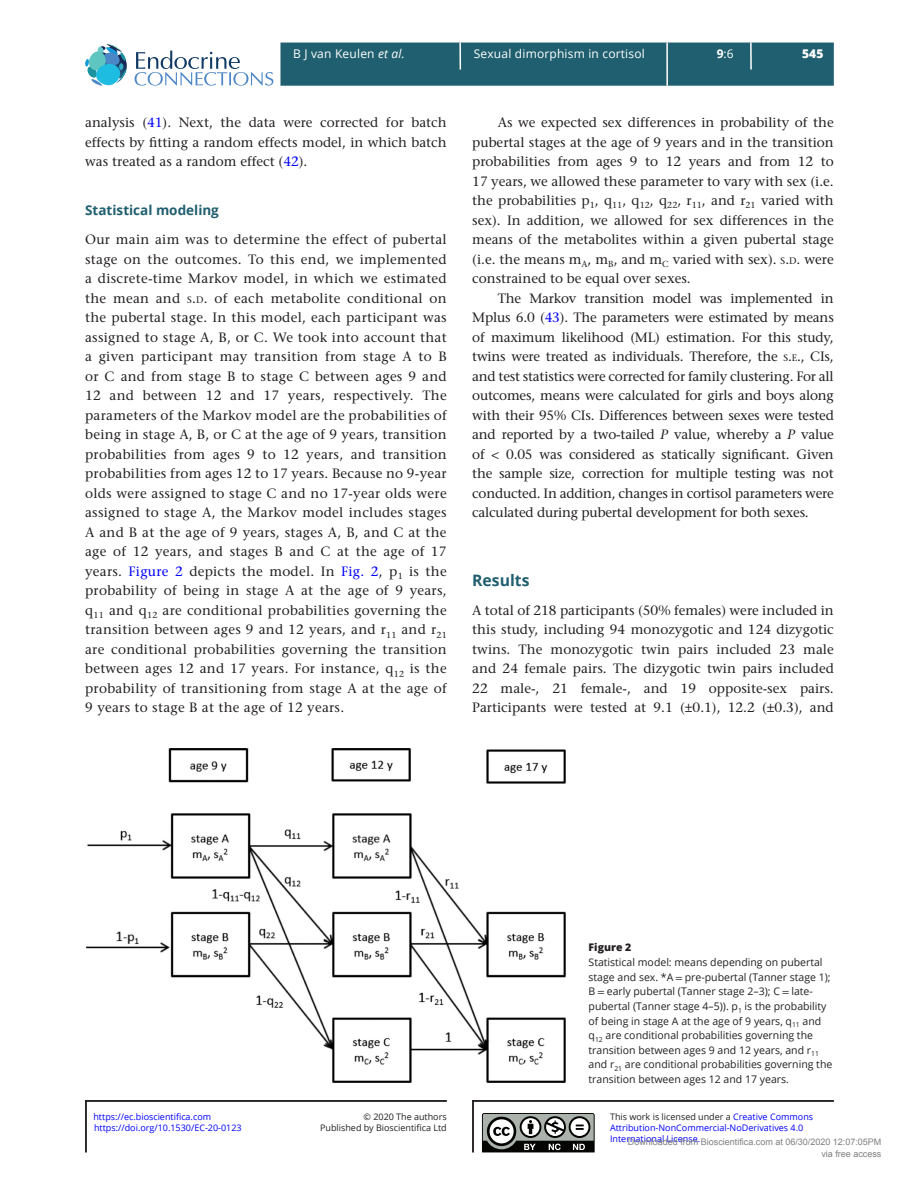
<style>
.page{position:relative;width:919px;height:1187px;background:#fff}
.page>*{position:absolute;margin:0;border:0;box-sizing:border-box;transform-origin:0 0}
.t1{font:700 15.75px "Open Sans";color:#205f6f}
.TXT{font:500 13.5px/19.5px "Stone Serif Std";color:#231f20;text-align:justify}
.TXI{font:500 13.5px/19.5px "Stone Serif Std";letter-spacing:-.01em;color:#231f20;text-align:justify}
.t2{font:700 13.5px "Open Sans";color:#205f6f}
.t3{font:12px "Open Sans";letter-spacing:.015em;color:#fff}
.t4{font:800 12px "Open Sans";color:#fff}
.FC{font:10.5px/14.7px "Open Sans";color:#231f20}
.FC-2{font:800 10.5px "Open Sans";color:#231f20}
.t5{font:9px/11.2px "Open Sans";color:#00f}
.t6{font:9px/12px "Arial";color:#808080;text-align:right}
.t7{font:9px/11.6px "Open Sans";color:#231f20;text-align:right}
.s1{font-style:italic}
.s2{font-weight:700}
.s3{color:#00f}
.s4{font-size:9.45px}
.s5{font-style:inherit}
.s6{font-family:"STIX General"}
.s7{color:#231f20}
</style>
<div class="page">
<div style="left:280px;top:43px;width:553px;height:43px;background:#205f6f;border:2px solid #205f6f"></div>
<svg style="left:750px;top:43px;width:1px;height:27px"></svg>
<hr style="left:459px;top:43px;width:2px;height:27px;background:#fff">
<svg style="left:134px;top:51px;width:139px;height:35px"></svg>
<svg style="left:85px;top:44px;width:42px;height:42px"></svg>
<hr style="left:666px;top:43px;width:2px;height:43px;background:#fff">
<img style="left:86px;top:748px;width:480px;height:334px">
<hr style="left:85px;top:1100px;width:361px;height:1px;background:#231f20">
<hr style="left:85px;top:1100px;width:2px;height:52px;background:#231f20">
<hr style="left:472px;top:1100px;width:361px;height:1px;background:#231f20">
<hr style="left:472px;top:1100px;width:1px;height:52px;background:#231f20">
<svg style="left:482px;top:1113px;width:113px;height:40px"></svg>
<p class="t3" style="left:293px;top:46px;width:113px">B J van Keulen <span class="s1">et al.</span></p>
<p class="t3" style="left:474px;top:46px;width:172px">Sexual dimorphism in cortisol</p>
<p class="t4" style="left:802px;top:45px;width:23px">545</p>
<p class="t3" style="left:716px;top:46px;width:18px"><span class="s2">9</span>:6</p>
<p class="TXT" style="left:85px;top:113px;width:363px">analysis (<span class="s3">41</span>). Next, the data were corrected for batch effects by fitting a random effects model, in which batch was treated as a random effect (<span class="s3">42</span>).</p>
<h2 class="t2" style="left:85px;top:200px;width:135px">Statistical modeling</h2>
<p class="TXT" style="left:85px;top:230px;width:363px">Our main aim was to determine the effect of pubertal stage on the outcomes. To this end, we implemented a discrete-time Markov model, in which we estimated the mean and <span class="s4">S</span><span class="s5">.</span><span class="s4">D</span><span class="s5">.</span> of each metabolite conditional on the pubertal stage. In this model, each participant was assigned to stage A, B, or C. We took into account that a given participant may transition from stage A to B or C and from stage B to stage C between ages 9 and 12 and between 12 and 17 years, respectively. The parameters of the Markov model are the probabilities of being in stage A, B, or C at the age of 9 years, transition probabilities from ages 9 to 12 years, and transition probabilities from ages 12 to 17 years. Because no 9-year olds were assigned to stage C and no 17-year olds were assigned to stage A, the Markov model includes stages A and B at the age of 9 years, stages A, B, and C at the age of 12 years, and stages B and C at the age of 17 years. <span class="s3">Figure 2</span> depicts the model. In <span class="s3">Fig. 2</span>, p<sub>1</sub> is the probability of being in stage A at the age of 9 years, q<sub>11</sub> and q<sub>12</sub> are conditional probabilities governing the transition between ages 9 and 12 years, and r<sub>11</sub> and r<sub>21 </sub>are conditional probabilities governing the transition between ages 12 and 17 years. For instance, q<sub>12</sub> is the probability of transitioning from stage A at the age of 9 years to stage B at the age of 12 years.</p>
<p class="TXI" style="left:472px;top:113px;width:363px;text-indent:26px">As we expected sex differences in probability of the pubertal stages at the age of 9 years and in the transition probabilities from ages 9 to 12 years and from 12 to 17 years, we allowed these parameter to vary with sex (i.e. the probabilities p<sub>1</sub>, q<sub>11</sub>, q<sub>12</sub>, q<sub>22</sub>, r<sub>11</sub>, and r<sub>21</sub> varied with sex). In addition, we allowed for sex differences in the means of the metabolites within a given pubertal stage (i.e. the means m<sub>A</sub>, m<sub>B</sub>, and m<sub>C</sub> varied with sex). <span class="s4">S</span><span class="s5">.</span><span class="s4">D</span><span class="s5">.</span> were constrained to be equal over sexes.</p>
<p class="TXI" style="left:472px;top:288px;width:363px;text-indent:26px">The Markov transition model was implemented in Mplus 6.0 (<span class="s3">43</span>). The parameters were estimated by means of maximum likelihood (ML) estimation. For this study, twins were treated as individuals. Therefore, the <span class="s4">S</span><span class="s5">.</span><span class="s4">E</span><span class="s5">.</span>, CIs, and test statistics were corrected for family clustering. For all outcomes, means were calculated for girls and boys along with their 95% CIs. Differences between sexes were tested and reported by a two-tailed <span class="s1">P</span> value, whereby a <span class="s1">P</span> value of &lt; 0.05 was considered as statically significant. Given the sample size, correction for multiple testing was not conducted. In addition, changes in cortisol parameters were calculated during pubertal development for both sexes.</p>
<h1 class="t1" style="left:472px;top:568px;width:59px">Results</h1>
<p class="TXT" style="left:472px;top:600px;width:363px">A total of 218 participants (50% females) were included in this study, including 94 monozygotic and 124 dizygotic twins. The monozygotic twin pairs included 23 male and 24 female pairs. The dizygotic twin pairs included 22 male-, 21 female-, and 19 opposite-sex pairs.<br>Participants were tested at 9.1 (±0.1), 12.2 (±0.3), and</p>
<p class="t5" style="left:93px;top:1110px;width:119px">https://ec.bioscientifica.com</p>
<p class="t7" style="left:320px;top:1110px;width:128px">© 2020 The authors<br>Published by Bioscientifica Ltd</p>
<p class="t5" style="left:94px;top:1122px;width:149px">https://doi.org/10.1530/EC-20-0123</p>
<p class="FC-2" style="left:588px;top:939px;width:44px">Figure 2</p>
<p class="FC" style="left:588px;top:954px;width:245px">Statistical model: means depending on pubertal stage and sex. *A <span class="s6">=</span> pre-pubertal (Tanner stage 1); B <span class="s6">=</span> early pubertal (Tanner stage 2–3); C <span class="s6">=</span> late&shy;pubertal (Tanner stage 4–5)). p<sub>1</sub> is the probability of being in stage A at the age of 9 years, q<sub>11</sub> and q<sub>12</sub> are conditional probabilities governing the transition between ages 9 and 12 years, and r<sub>11 </sub>and r<sub>21</sub> are conditional probabilities governing the transition between ages 12 and 17 years.</p>
<p class="t5" style="left:610px;top:1110px;width:204px"><span class="s7">This work is licensed under a</span> Creative Commons<br>Attribution-NonCommercial-NoDerivatives 4.0<br>International License.</p>
<p class="t6" style="left:627px;top:1136px;width:255px">Downloaded from Bioscientifica.com at 06/30/2020 12:07:05PM via free access</p>
</div>
